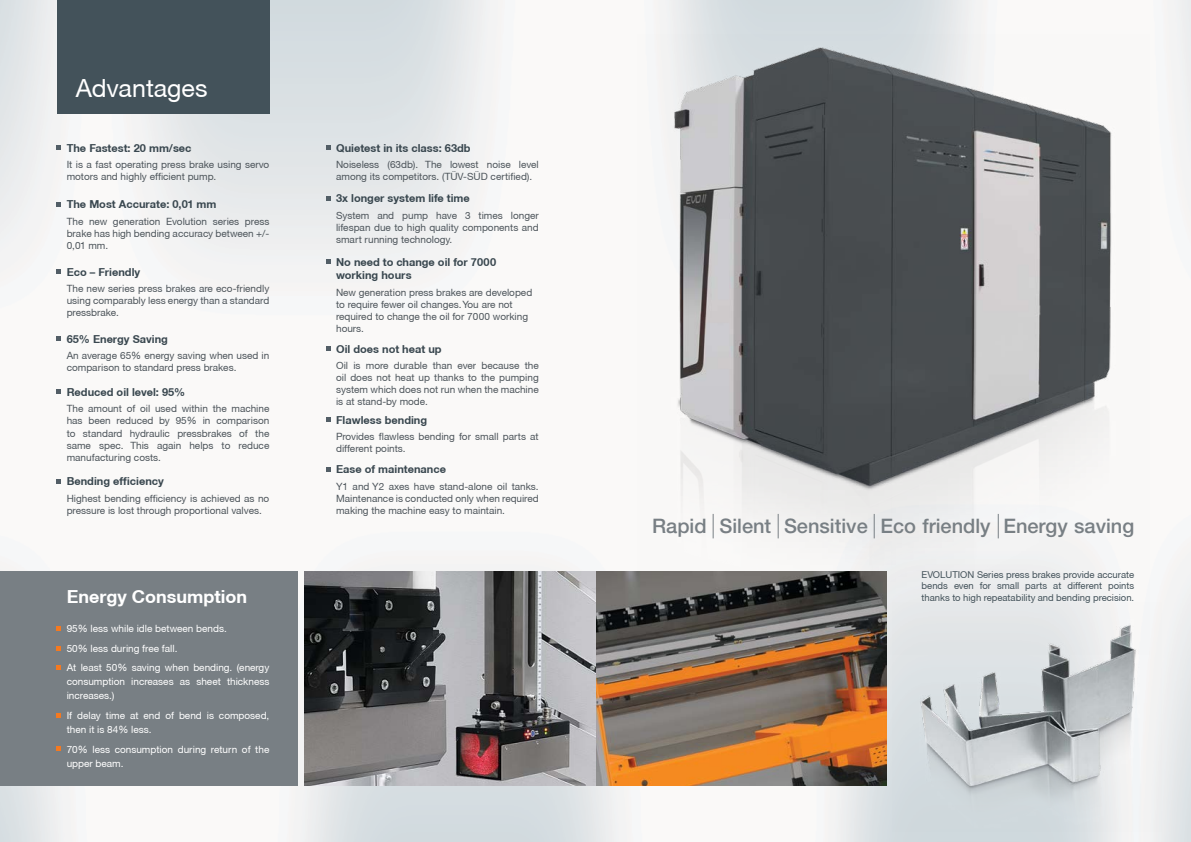
<style>
.page{position:relative;width:1191px;height:842px;background:#fff}
.page>*{position:absolute;margin:0;border:0;box-sizing:border-box;transform-origin:0 0}
.t1{font:25px "Helvetica Neue CE";color:#fff}
.t2{font:500 20px "Helvetica Neue LT Pro";color:#787f84}
.t3{font:700 18px "Helvetica Neue CE";color:#fff}
.t4{font:700 11px/13.7px "Helvetica Neue CE";color:#39474f}
.t5{font:10px/12px "Helvetica Neue CE";color:#4d555b}
.t6{font:10px/14px "Helvetica Neue CE";color:#fff}
.t7{font:9.5px/11.4px "Helvetica Neue CE";color:#43525a;text-align:justify}
</style>
<div class="page">
<img style="left:0;top:0;width:1191px;height:842px">
<img style="left:637px;top:35px;width:512px;height:619px">
<div style="left:0;top:571px;width:298px;height:214px;background:#787f84"></div>
<img style="left:305px;top:571px;width:581px;height:214px">
<img style="left:892px;top:602px;width:269px;height:229px">
<div style="left:57px;top:0;width:212px;height:113px;background:#43525a"></div>
<svg style="left:713px;top:514px;width:1px;height:24px"></svg>
<svg style="left:778px;top:514px;width:1px;height:24px"></svg>
<svg style="left:874px;top:514px;width:1px;height:24px"></svg>
<svg style="left:998px;top:514px;width:1px;height:24px"></svg>
<svg style="left:326px;top:467px;width:4px;height:4px"></svg>
<svg style="left:326px;top:146px;width:4px;height:4px"></svg>
<svg style="left:326px;top:196px;width:4px;height:4px"></svg>
<svg style="left:326px;top:259px;width:4px;height:4px"></svg>
<svg style="left:326px;top:346px;width:4px;height:5px"></svg>
<svg style="left:326px;top:417px;width:4px;height:5px"></svg>
<svg style="left:57px;top:146px;width:4px;height:4px"></svg>
<svg style="left:57px;top:202px;width:4px;height:4px"></svg>
<svg style="left:57px;top:269px;width:4px;height:4px"></svg>
<svg style="left:57px;top:336px;width:4px;height:5px"></svg>
<svg style="left:57px;top:479px;width:4px;height:4px"></svg>
<svg style="left:57px;top:390px;width:4px;height:4px"></svg>
<svg style="left:57px;top:626px;width:4px;height:4px"></svg>
<svg style="left:57px;top:646px;width:4px;height:4px"></svg>
<svg style="left:57px;top:666px;width:4px;height:4px"></svg>
<svg style="left:57px;top:747px;width:4px;height:4px"></svg>
<svg style="left:57px;top:713px;width:4px;height:4px"></svg>
<h1 class="t1" style="left:76px;top:73px;width:133px">Advantages</h1>
<p class="t4" style="left:67px;top:141px;width:126px">The Fastest: 20 mm/sec</p>
<p class="t4" style="left:336px;top:141px;width:136px">Quietest in its class: 63db</p>
<p class="t5" style="left:67px;top:159px;width:204px">It is a fast operating press brake using servo motors and highly efficient pump.</p>
<p class="t5" style="left:336px;top:159px;width:204px">Noiseless (63db). The lowest noise level among its competitors. (TÜV-SÜD certified).</p>
<p class="t5" style="left:67px;top:215px;width:204px;text-align:justify">The new generation Evolution series press brake has high bending accuracy between +/- 0,01 mm.</p>
<p class="t5" style="left:67px;top:283px;width:204px;text-align:justify">The new series press brakes are eco-friendly using comparably less energy than a standard pressbrake.</p>
<p class="t5" style="left:67px;top:350px;width:204px">An average 65% energy saving when used in comparison to standard press brakes.</p>
<p class="t4" style="left:336px;top:192px;width:135px">3x longer system life time</p>
<p class="t4" style="left:67px;top:198px;width:151px">The Most Accurate: 0,01 mm</p>
<p class="t5" style="left:336px;top:209px;width:204px;text-align:justify">System and pump have 3 times longer lifespan due to high quality components and smart running technology.</p>
<p class="t4" style="left:336px;top:255px;width:162px">No need to change oil for 7000 working hours</p>
<p class="t4" style="left:67px;top:265px;width:75px">Eco – Friendly</p>
<p class="t5" style="left:336px;top:287px;width:198px">New generation press brakes are developed to require fewer oil changes. You are not required to change the oil for 7000 working hours.</p>
<p class="t5" style="left:336px;top:360px;width:204px;text-align:justify">Oil is more durable than ever because the oil does not heat up thanks to the pumping system which does not run when the machine is at stand-by mode.</p>
<p class="t4" style="left:67px;top:332px;width:103px">65% Energy Saving</p>
<p class="t4" style="left:336px;top:342px;width:107px">Oil does not heat up</p>
<p class="t4" style="left:67px;top:385px;width:120px">Reduced oil level: 95%</p>
<p class="t5" style="left:67px;top:403px;width:204px;text-align:justify">The amount of oil used within the machine has been reduced by 95% in comparison to standard hydraulic pressbrakes of the same spec. This again helps to reduce manufacturing costs.</p>
<p class="t4" style="left:336px;top:413px;width:93px">Flawless bending</p>
<p class="t5" style="left:336px;top:431px;width:204px">Provides flawless bending for small parts at different points.</p>
<p class="t4" style="left:67px;top:475px;width:99px">Bending efficiency</p>
<p class="t5" style="left:67px;top:492px;width:204px">Highest bending efficiency is achieved as no pressure is lost through proportional valves.</p>
<h3 class="t3" style="left:67px;top:585px;width:182px">Energy Consumption</h3>
<p class="t6" style="left:67px;top:619px;width:204px;line-height:19.7px">95% less while idle between bends.<br>50% less during free fall.<br>At least 50% saving when bending. (energy</p>
<p class="t6" style="left:67px;top:675px;width:204px">consumption increases as sheet thickness increases.)</p>
<p class="t6" style="left:67px;top:708px;width:204px">If delay time at end of bend is composed, then it is 84% less.</p>
<p class="t6" style="left:67px;top:742px;width:204px">70% less consumption during return of the upper beam.</p>
<p class="t4" style="left:336px;top:463px;width:111px">Ease of maintenance</p>
<p class="t5" style="left:336px;top:480px;width:204px;text-align:justify">Y1 and Y2 axes have stand-alone oil tanks.<br>Maintenance is conducted only when required making the machine easy to maintain.</p>
<h2 class="t2" style="left:652px;top:513px;width:483px">Rapid Silent Sensitive Eco friendly Energy saving</h2>
<p class="t7" style="left:921px;top:569px;width:214px">EVOLUTION Series press brakes provide accurate bends even for small parts at different points thanks to high repeatability and bending precision.</p>
</div>
